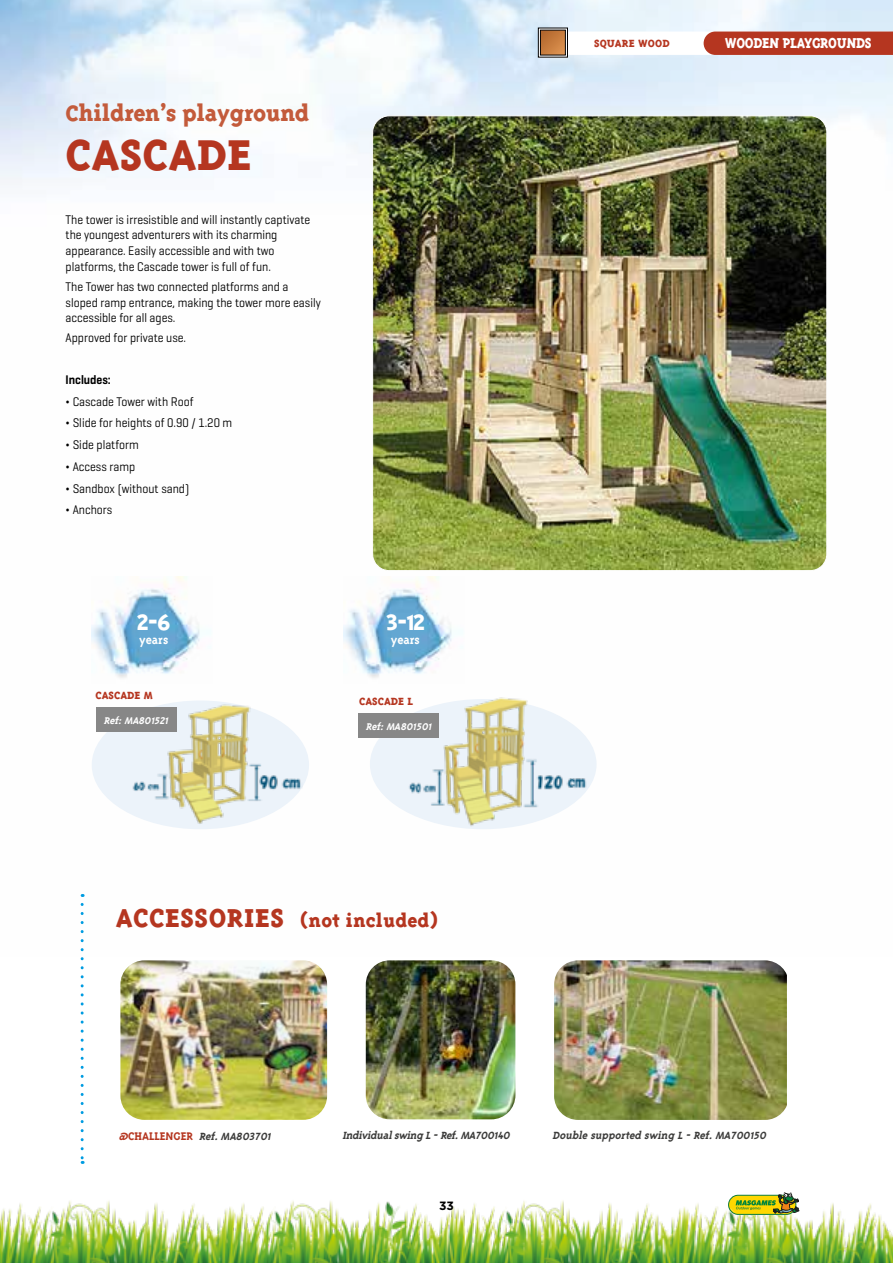
<style>
.page{position:relative;width:893px;height:1263px;background:#fff}
.page>*{position:absolute;margin:0;border:0;box-sizing:border-box;transform-origin:0 0}
.t1{font:800 49.5px "Triplex Serif";color:#b53620}
.t2{font:800 25.5px "Triplex Serif";letter-spacing:-.025em;color:#c35b3b}
.t3{font:800 25.5px "Triplex Serif";color:#fff}
.t4{font:800 21px "Triplex Serif";color:#b53620}
.t5{font:800 16.5px "Triplex Serif";letter-spacing:-.025em;color:#fff;scale:.9 1}
.t6{font:700 13.5px "Triplex Serif";color:#fff}
.t7{font:12.75px/15.8px "Geogrotesque";color:#000;scale:.92 1}
.t8{font:600 12.75px "Geogrotesque";color:#000;scale:.92 1}
.t9{font:italic 700 12px "Triplex Serif";color:#3c3c3b}
.t10{font:800 12px "Triplex Serif";color:#b53620}
.t11{font:700 12px "Gotham";color:#000}
.t12{font:italic 700 11.25px "Triplex Serif";color:#fff}
.s1{font-size:29.7px}
.s2{font-style:normal;font-size:12.75px;color:#b53620}
</style>
<div class="page">
<img style="left:0;top:1200px;width:893px;height:63px">
<img style="left:0;top:0;width:893px;height:951px">
<svg style="left:728px;top:1192px;width:71px;height:23px;background:#acb240"></svg>
<div style="left:538px;top:28px;width:30px;height:29px;border:1px solid #020203"></div>
<svg style="left:540px;top:30px;width:353px;height:25px"></svg>
<img style="left:373px;top:116px;width:454px;height:455px">
<div style="left:92px;top:700px;width:217px;height:129px;background:#ecf3fa;border-radius:50%"></div>
<img style="left:129px;top:702px;width:173px;height:123px">
<div style="left:96px;top:707px;width:80px;height:25px;background:#878787"></div>
<div style="left:370px;top:699px;width:227px;height:130px;background:#ecf3fa;border-radius:50%"></div>
<img style="left:405px;top:692px;width:184px;height:137px">
<div style="left:358px;top:713px;width:81px;height:25px;background:#878787"></div>
<img style="left:121px;top:961px;width:205px;height:158px">
<div style="left:117px;top:957px;width:213px;height:166px;border:3px solid #fff;border-radius:26px"></div>
<img style="left:555px;top:961px;width:232px;height:158px">
<div style="left:551px;top:957px;width:241px;height:166px;border:3px solid #fff;border-radius:26px"></div>
<svg style="left:81px;top:904px;width:3px;height:260px"></svg>
<img style="left:367px;top:961px;width:147px;height:157px">
<div style="left:363px;top:957px;width:155px;height:165px;border:3px solid #fff;border-radius:26px"></div>
<img style="left:92px;top:577px;width:120px;height:106px">
<img style="left:343px;top:577px;width:121px;height:106px">
<h2 class="t2" style="left:66px;top:99px;width:245px">Children’s playground</h2>
<h1 class="t1" style="left:66px;top:126px;width:188px">CASCADE</h1>
<p class="t7" style="left:66px;top:211px;width:267px">The tower is irresistible and will instantly captivate the youngest adventurers with its charming appearance. Easily accessible and with two platforms, the Cascade tower is full of fun.</p>
<p class="t7" style="left:66px;top:278px;width:279px">The Tower has two connected platforms and a sloped ramp entrance, making the tower more easily accessible for all ages.</p>
<p class="t7" style="left:66px;top:330px;width:133px">Approved for private use.</p>
<p class="t8" style="left:66px;top:372px;width:51px">Includes:</p>
<p class="t7" style="left:66px;top:390px;width:183px;line-height:21.8px">¬ Cascade Tower with Roof<br>¬ Slide for heights of 0.90 / 1.20 m ¬ Side platform<br>¬ Access ramp<br>¬ Sandbox (without sand)<br>¬ Anchors</p>
<h2 class="t3" style="left:137px;top:608px;width:35px">2-6</h2>
<p class="t6" style="left:139px;top:632px;width:31px">years</p>
<p class="t10" style="left:95px;top:688px;width:59px">CASCADE M</p>
<p class="t12" style="left:104px;top:714px;width:68px">Ref:MA801521</p>
<h2 class="t3" style="left:386px;top:608px;width:41px">3-12</h2>
<p class="t6" style="left:391px;top:632px;width:31px">years</p>
<p class="t10" style="left:359px;top:694px;width:56px">CASCADE L</p>
<p class="t12" style="left:366px;top:720px;width:70px">Ref:MA801501</p>
<h3 class="t4" style="left:116px;top:908px;width:323px"><span class="s1">ACCESSORIES</span> (not included)</h3>
<p class="t10" style="left:594px;top:37px;width:77px">SQUARE WOOD</p>
<p class="t5" style="left:725px;top:34px;width:164px">WOODEN PLAYGROUNDS</p>
<p class="t9" style="left:119px;top:1129px;width:156px"><span class="s2">@CHALLENGER</span> Ref.MA803701</p>
<p class="t9" style="left:342px;top:1129px;width:171px">Individualswing L-Ref.MA700140</p>
<p class="t9" style="left:553px;top:1129px;width:218px">Double supported swing L - Ref.MA700150</p>
<p class="t11" style="left:439px;top:1198px;width:16px">33</p>
</div>
